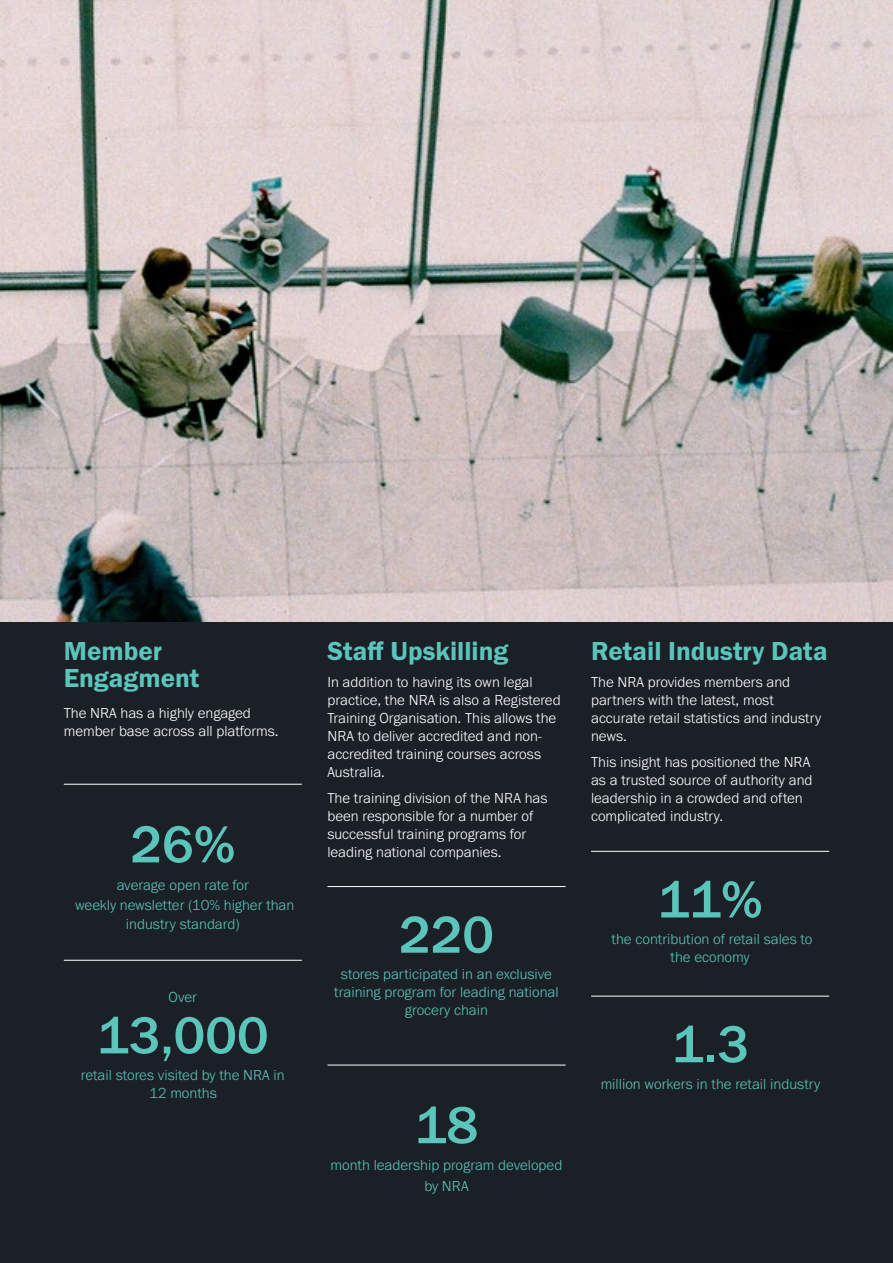
<style>
.page{position:relative;width:893px;height:1263px;background:#fff}
.page>*{position:absolute;margin:0;border:0;box-sizing:border-box;transform-origin:0 0}
.t1{font:500 54px "Franklin Gothic URW";color:#5bc4bb}
.t2{font:27px/27px "Franklin Gothic URW Dem";color:#5bc4bb}
.t3{font:300 15px/18px "Franklin Gothic URW";color:#fff}
.t4{font:300 15px/18px "Franklin Gothic URW";color:#5bc4bb;text-align:center}
</style>
<div class="page">
<div style="left:0;top:568px;width:893px;height:695px;background:#1b2026"></div>
<hr style="left:64px;top:784px;width:238px;height:1px;background:#fff">
<hr style="left:327px;top:886px;width:239px;height:1px;background:#fff">
<hr style="left:591px;top:851px;width:238px;height:1px;background:#fff">
<hr style="left:327px;top:1065px;width:239px;height:1px;background:#fff">
<hr style="left:591px;top:996px;width:238px;height:1px;background:#fff">
<hr style="left:64px;top:960px;width:238px;height:1px;background:#fff">
<img style="left:0;top:0;width:893px;height:621px">
<h2 class="t2" style="left:64px;top:637px;width:137px">Member<br>Engagment</h2>
<p class="t3" style="left:64px;top:704px;width:216px">The NRA has a highly engaged member base across all platforms.</p>
<h1 class="t1" style="left:130px;top:811px;width:107px">26%</h1>
<p class="t4" style="left:75px;top:875px;width:221px;line-height:19.5px">average open rate for<br>weekly newsletter (10% higher than industry standard)</p>
<p class="t4" style="left:169px;top:988px;width:30px">Over</p>
<h1 class="t1" style="left:97px;top:1002px;width:173px">13,000</h1>
<p class="t4" style="left:81px;top:1065px;width:205px">retail stores visited by the NRA in<br>12 months</p>
<h2 class="t2" style="left:327px;top:637px;width:183px">Staff Upskilling</h2>
<p class="t3" style="left:327px;top:672px;width:235px">In addition to having its own legal practice, the NRA is also a Registered<br>Training Organisation. This allows the<br>NRA to deliver accredited and non&shy;accredited training courses across<br>Australia.</p>
<p class="t3" style="left:327px;top:789px;width:221px">The training division of the NRA has been responsible for a number of successful training programs for leading national companies.</p>
<h1 class="t1" style="left:399px;top:901px;width:97px">220</h1>
<p class="t4" style="left:334px;top:965px;width:226px">stores participated in an exclusive training program for leading national grocery chain</p>
<h1 class="t1" style="left:415px;top:1092px;width:65px">18</h1>
<p class="t4" style="left:331px;top:1154px;width:233px;line-height:21.6px">month leadership program developed by NRA</p>
<h2 class="t2" style="left:591px;top:637px;width:238px">Retail Industry Data</h2>
<p class="t3" style="left:591px;top:672px;width:232px">The NRA provides members and partners with the latest, most accurate retail statistics and industry news.</p>
<p class="t3" style="left:591px;top:753px;width:223px">This insight has positioned the NRA as a trusted source of authority and leadership in a crowded and often complicated industry.</p>
<h1 class="t1" style="left:658px;top:866px;width:107px">11%</h1>
<p class="t4" style="left:612px;top:930px;width:202px">the contribution of retail sales to the economy</p>
<h1 class="t1" style="left:672px;top:1011px;width:79px">1.3</h1>
<p class="t4" style="left:601px;top:1074px;width:221px">million workers in the retail industry</p>
</div>
